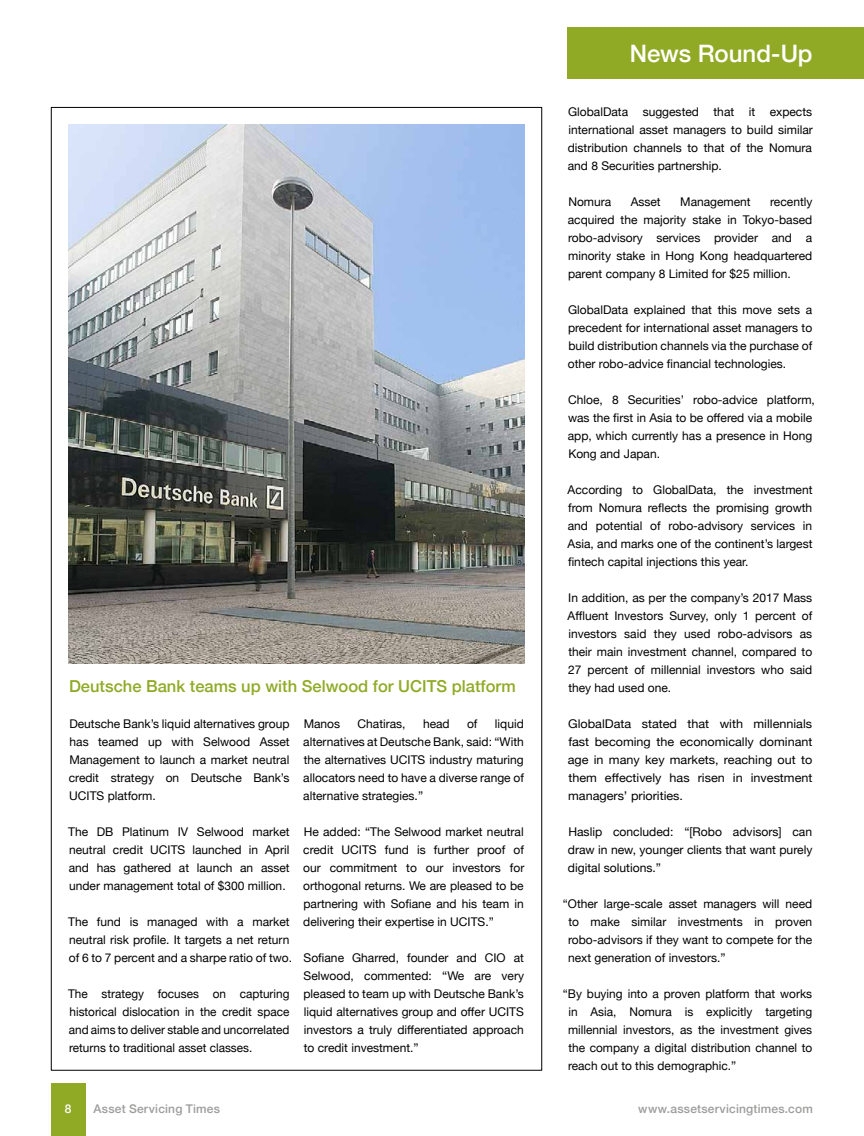
<style>
.page{position:relative;width:864px;height:1136px;background:#fff}
.page>*{position:absolute;margin:0;border:0;box-sizing:border-box;transform-origin:0 0}
.t1{font:500 24px "Helvetica Neue";letter-spacing:-.005em;color:#fff}
.t2{font:500 16.5px "Helvetica Neue";color:#90aa26}
.t3{font:12px/18px "Helvetica Neue";color:#000;text-align:justify}
.t4{font:12px/18px "Helvetica Neue";color:#000;text-align:justify;scale:1.05 1}
.t5{font:500 12px "Helvetica Neue";letter-spacing:.015em;color:#9d9d9c}
.t6{font:500 12px "Helvetica Neue";color:#fff}
</style>
<div class="page">
<img style="left:68px;top:124px;width:456px;height:539px">
<div style="left:567px;top:28px;width:296px;height:51px;background:#90aa26"></div>
<div style="left:51px;top:1083px;width:34px;height:52px;background:#90aa26"></div>
<h2 class="t2" style="left:69px;top:676px;width:448px">Deutsche Bank teams up with Selwood for UCITS platform</h2>
<p class="t3" style="left:69px;top:714px;width:222px">Deutsche Bank’s liquid alternatives group has teamed up with Selwood Asset Management to launch a market neutral credit strategy on Deutsche Bank’s UCITS platform.</p>
<p class="t3" style="left:68px;top:822px;width:223px">The DB Platinum IV Selwood market neutral credit UCITS launched in April and has gathered at launch an asset under management total of $300 million.</p>
<p class="t3" style="left:68px;top:912px;width:225px;text-align:left">The fund is managed with a market neutral risk profile. It targets a net return of 6 to 7 percent and a sharpe ratio of two.</p>
<p class="t3" style="left:68px;top:984px;width:223px">The strategy focuses on capturing historical dislocation in the credit space and aims to deliver stable and uncorrelated returns to traditional asset classes.</p>
<p class="t3" style="left:303px;top:714px;width:38px">Manos</p>
<p class="t3" style="left:357px;top:714px;width:49px">Chatiras,</p>
<p class="t3" style="left:423px;top:714px;width:28px">head</p>
<p class="t3" style="left:467px;top:714px;width:12px">of</p>
<p class="t3" style="left:303px;top:714px;width:222px;text-indent:191px">liquid alternatives at Deutsche Bank, said: “With the alternatives UCITS industry maturing allocators need to have a diverse range of alternative strategies.”</p>
<p class="t3" style="left:303px;top:822px;width:222px">He added: “The Selwood market neutral credit UCITS fund is further proof of our commitment to our investors for orthogonal returns. We are pleased to be partnering with Sofiane and his team in delivering their expertise in UCITS.”</p>
<p class="t3" style="left:303px;top:948px;width:222px">Sofiane Gharred, founder and CIO at Selwood, commented: “We are very pleased to team up with Deutsche Bank’s liquid alternatives group and offer UCITS investors a truly differentiated approach to credit investment.”</p>
<h1 class="t1" style="left:629px;top:38px;width:184px">News Round-Up</h1>
<p class="t3" style="left:567px;top:102px;width:246px">GlobalData suggested that it expects international asset managers to build similar distribution channels to that of the Nomura and 8 Securities partnership.</p>
<p class="t3" style="left:568px;top:192px;width:44px">Nomura</p>
<p class="t3" style="left:630px;top:192px;width:31px">Asset</p>
<p class="t3" style="left:680px;top:192px;width:72px">Management</p>
<p class="t3" style="left:567px;top:192px;width:246px;text-indent:202px">recently acquired the majority stake in Tokyo-based robo-advisory services provider and a minority stake in Hong Kong headquartered parent company 8 Limited for $25 million.</p>
<p class="t3" style="left:567px;top:300px;width:246px">GlobalData explained that this move sets a precedent for international asset managers to build distribution channels via the purchase of other robo-advice financial technologies.</p>
<p class="t3" style="left:567px;top:390px;width:248px;text-align:left">Chloe, 8 Securities’ robo-advice platform, was the first in Asia to be offered via a mobile app, which currently has a presence in Hong Kong and Japan.</p>
<p class="t3" style="left:567px;top:480px;width:246px">According to GlobalData, the investment from Nomura reflects the promising growth and potential of robo-advisory services in Asia, and marks one of the continent’s largest fintech capital injections this year.</p>
<p class="t3" style="left:567px;top:588px;width:246px">In addition, as per the company’s 2017 Mass Affluent Investors Survey, only 1 percent of investors said they used robo-advisors as their main investment channel, compared to 27 percent of millennial investors who said they had used one.</p>
<p class="t4" style="left:567px;top:714px;width:234px">GlobalData stated that with millennials fast becoming the economically dominant age in many key markets, reaching out to them effectively has risen in investment managers’ priorities.</p>
<p class="t3" style="left:567px;top:822px;width:246px">Haslip concluded: “[Robo advisors] can draw in new, younger clients that want purely digital solutions.”</p>
<p class="t3" style="left:568px;top:894px;width:245px;text-indent:-5px">“Other large-scale asset managers will need to make similar investments in proven robo-advisors if they want to compete for the next generation of investors.”</p>
<p class="t3" style="left:568px;top:984px;width:245px;text-indent:-5px">“By buying into a proven platform that works in Asia, Nomura is explicitly targeting millennial investors, as the investment gives the company a digital distribution channel to reach out to this demographic.”</p>
<p class="t6" style="left:65px;top:1101px;width:8px">8</p>
<p class="t5" style="left:94px;top:1101px;width:128px">Asset Servicing Times</p>
<p class="t5" style="left:638px;top:1101px;width:176px">www.assetservicingtimes.com</p>
</div>
